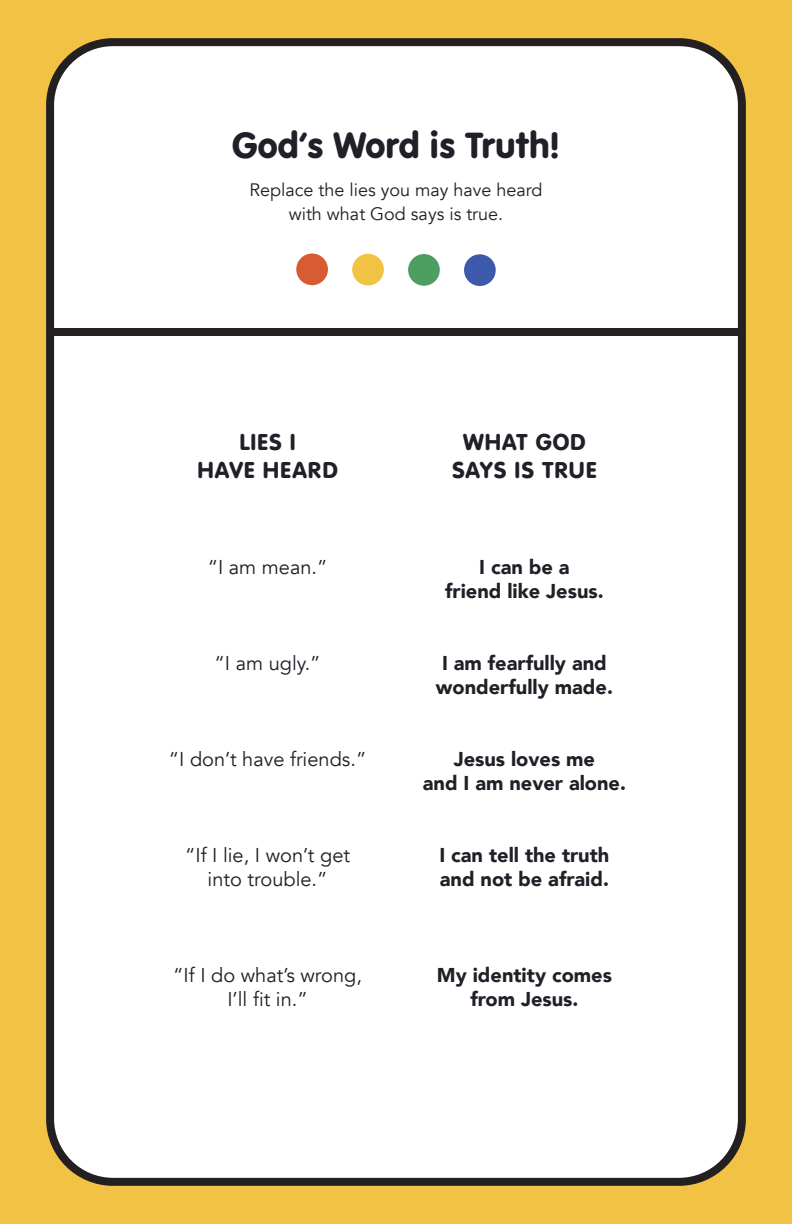
<style>
.page{position:relative;width:792px;height:1224px;background:#f1c243}
.page>*{position:absolute;margin:0;border:0;box-sizing:border-box;transform-origin:0 0}
.t1{font:38px "VAG Rundschrift D";color:#211f27}
.t2{font:24px/28.8px "VAG Rundschrift D";letter-spacing:.035em;color:#211f27;text-align:center}
.t3{font:900 20px/24px "Avenir";color:#211f27;text-align:center}
.t4{font:20px/24px "Avenir";color:#211f27;text-align:center}
.t5{font:18px/24px "Avenir";color:#211f27;text-align:center}
</style>
<div class="page">
<div style="left:50px;top:42px;width:692px;height:1140px;background:#fff;border-radius:63px"></div>
<div style="left:46px;top:38px;width:700px;height:1148px;border:8px solid #241f21;border-radius:63px"></div>
<div style="left:52px;top:328px;width:688px;height:8px;background:#241f21"></div>
<div style="left:296px;top:254px;width:32px;height:31px;background:#d75c32;border-radius:50%"></div>
<div style="left:352px;top:254px;width:32px;height:31px;background:#f1c243;border-radius:50%"></div>
<div style="left:408px;top:254px;width:32px;height:32px;background:#4c9f61;border-radius:50%"></div>
<div style="left:464px;top:254px;width:32px;height:32px;background:#3c5aa9;border-radius:50%"></div>
<h1 class="t1" style="left:232px;top:123px;width:329px">God’s Word is Truth!</h1>
<p class="t5" style="left:249px;top:178px;width:295px">Replace the lies you may have heard with what God says is true.</p>
<p class="t2" style="left:198px;top:427px;width:142px">LIES I<br>HAVE HEARD</p>
<p class="t2" style="left:452px;top:427px;width:146px">WHAT GOD<br>SAYS IS TRUE</p>
<p class="t4" style="left:208px;top:556px;width:121px">“I am mean.”</p>
<p class="t3" style="left:445px;top:555px;width:160px">I can be a<br>friend like Jesus.</p>
<p class="t4" style="left:215px;top:652px;width:108px">“I am ugly.”</p>
<p class="t3" style="left:436px;top:651px;width:179px">I am fearfully and wonderfully made.</p>
<p class="t4" style="left:169px;top:748px;width:199px">“I don’t have friends.”</p>
<p class="t3" style="left:423px;top:747px;width:205px">Jesus loves me<br>and I am never alone.</p>
<p class="t4" style="left:185px;top:844px;width:167px">“If I lie, I won’t get into trouble.”</p>
<p class="t3" style="left:439px;top:843px;width:171px;text-align:left">I can tell the truth and not be afraid.</p>
<p class="t4" style="left:173px;top:964px;width:190px">“If I do what’s wrong,<br>I’ll fit in.”</p>
<p class="t3" style="left:437px;top:963px;width:177px">My identity comes from Jesus.</p>
</div>
